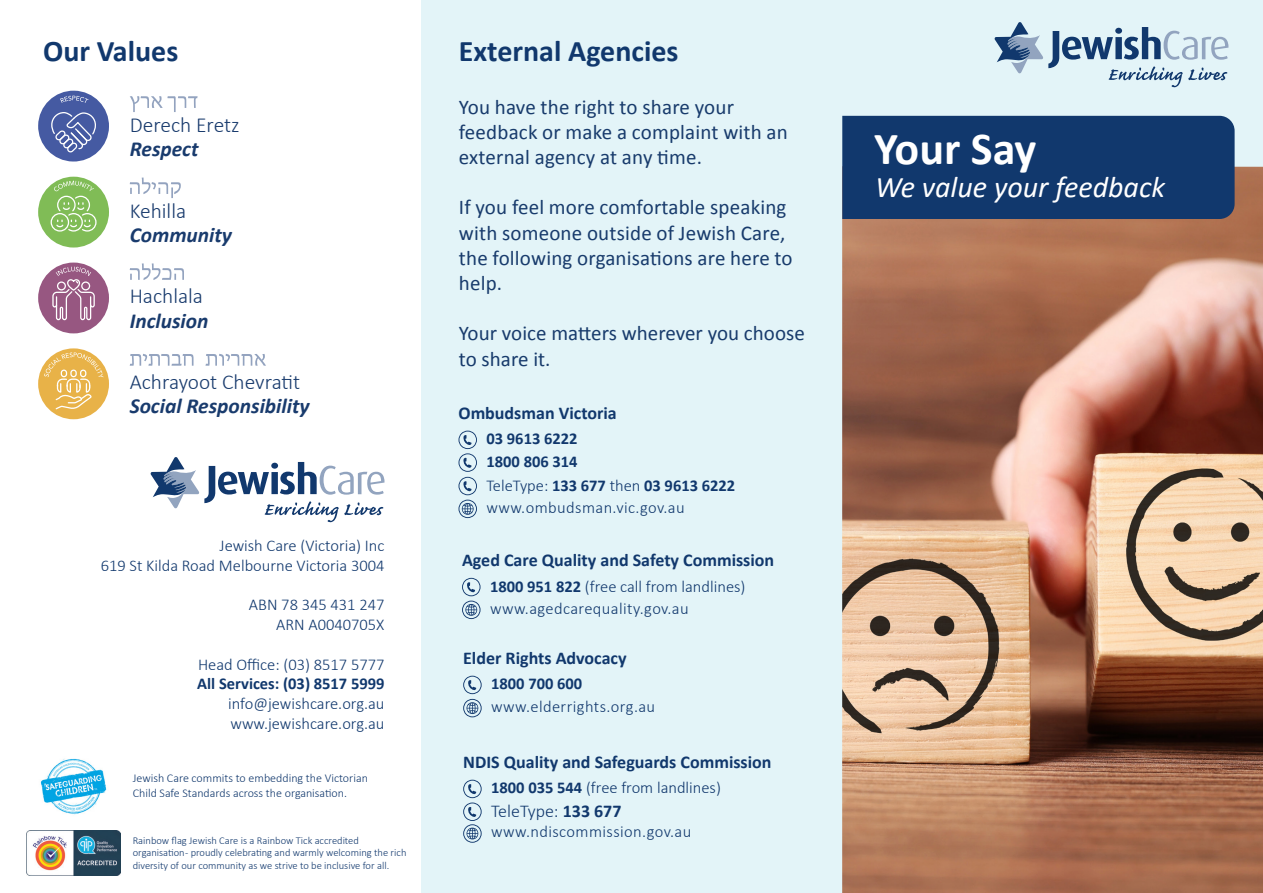
<style>
.page{position:relative;width:1263px;height:893px;background:#fff}
.page>*{position:absolute;margin:0;border:0;box-sizing:border-box;transform-origin:0 0}
.t1{font:700 46.05px "Calibri";color:#fff}
.t2{font:700 30px "Calibri";color:#11386d}
.t3{font:italic 30px "Calibri";color:#fff}
.t4{font:italic 700 21.45px "Calibri";color:#193b6d}
.t5{font:300 21.45px "Calibri";color:#193b6d}
.t6{font:21px/25.2px "Calibri";letter-spacing:.01em;color:#183b6c}
.t7{font:700 18px "Calibri";color:#11386d}
.t8{font:300 18px "Calibri";color:#11386d}
.t9{font:300 16.5px/19.8px "Calibri";color:#11386d}
.t10{font:700 16.5px/23.4px "Calibri";color:#11386d}
.t11{font:300 16.5px "Calibri";letter-spacing:.025em;color:#11386d}
.t12{font:300 12px/14.4px "Calibri";color:#11386d}
.t13{font:300 10.5px/12.6px "Calibri";color:#11386d}
.s1{font-weight:300}
.s2{font-weight:700}
</style>
<div class="page">
<div style="left:420px;top:0;width:843px;height:893px;background:#e3f4f8"></div>
<div style="left:0;top:0;width:421px;height:893px;background:#fff"></div>
<img style="left:842px;top:166px;width:421px;height:727px">
<svg style="left:994px;top:22px;width:234px;height:65px"></svg>
<div style="left:842px;top:116px;width:392px;height:103px;background:#11386d"></div>
<svg style="left:463px;top:780px;width:19px;height:63px"></svg>
<svg style="left:463px;top:676px;width:19px;height:41px"></svg>
<svg style="left:458px;top:431px;width:19px;height:87px"></svg>
<svg style="left:462px;top:578px;width:18px;height:41px"></svg>
<svg style="left:151px;top:457px;width:234px;height:65px"></svg>
<svg style="left:130px;top:96px;width:68px;height:16px"></svg>
<svg style="left:130px;top:177px;width:51px;height:21px"></svg>
<svg style="left:130px;top:263px;width:54px;height:17px"></svg>
<svg style="left:205px;top:354px;width:61px;height:12px"></svg>
<svg style="left:130px;top:354px;width:64px;height:12px"></svg>
<div style="left:38px;top:348px;width:71px;height:71px;background:#e8b248;border-radius:50%"></div>
<svg style="left:44px;top:352px;width:59px;height:58px"></svg>
<div style="left:38px;top:177px;width:71px;height:71px;background:#80bc56;border-radius:50%"></div>
<div style="left:38px;top:263px;width:71px;height:70px;background:#975781;border-radius:50%"></div>
<svg style="left:52px;top:267px;width:43px;height:54px"></svg>
<div style="left:38px;top:90px;width:71px;height:72px;background:#455aa2;border-radius:50%"></div>
<svg style="left:50px;top:112px;width:47px;height:136px"></svg>
<svg style="left:60px;top:96px;width:29px;height:7px"></svg>
<img style="left:27px;top:830px;width:93px;height:46px">
<img style="left:40px;top:758px;width:67px;height:57px">
<h2 class="t2" style="left:43px;top:32px;width:137px">Our Values</h2>
<h3 class="t5" style="left:130px;top:111px;width:111px">Derech Eretz</h3>
<h3 class="t4" style="left:130px;top:135px;width:70px">Respect</h3>
<h3 class="t5" style="left:130px;top:197px;width:58px">Kehilla</h3>
<h3 class="t4" style="left:130px;top:221px;width:104px">Community</h3>
<h3 class="t5" style="left:130px;top:283px;width:75px">Hachlala</h3>
<h3 class="t4" style="left:130px;top:307px;width:80px">Inclusion</h3>
<h3 class="t5" style="left:130px;top:369px;width:172px">Achrayoot Chevratit</h3>
<h3 class="t4" style="left:130px;top:393px;width:181px">Social Responsibility</h3>
<p class="t9" style="left:101px;top:535px;width:285px;text-align:right">Jewish Care (Victoria) Inc<br>619 St Kilda Road Melbourne Victoria 3004</p>
<p class="t9" style="left:249px;top:595px;width:137px;text-align:right">ABN 78 345 431 247<br>ARN A0040705X</p>
<p class="t9" style="left:198px;top:654px;width:188px">Head Office: (03) 8517 5777</p>
<p class="t10" style="left:197px;top:672px;width:189px">All Services: (03) 8517 5999</p>
<p class="t9" style="left:228px;top:694px;width:158px">info@jewishcare.org.au www.jewishcare.org.au</p>
<p class="t12" style="left:133px;top:771px;width:237px">Jewish Care commits to embedding the Victorian<br>Child Safe Standards across the organisation.</p>
<p class="t13" style="left:133px;top:834px;width:275px">Rainbow flag Jewish Care is a Rainbow Tick accredited organisation - proudly celebrating and warmly welcoming the rich diversity of our community as we strive to be inclusive for all.</p>
<h2 class="t2" style="left:459px;top:32px;width:221px">External Agencies</h2>
<p class="t6" style="left:459px;top:94px;width:330px">You have the right to share your feedback or make a complaint with an external agency at any time.</p>
<p class="t6" style="left:459px;top:195px;width:335px">If you feel more comfortable speaking with someone outside of Jewish Care, the following organisations are here to help.</p>
<p class="t6" style="left:459px;top:321px;width:347px">Your voice matters wherever you choose to share it.</p>
<p class="t7" style="left:458px;top:401px;width:160px">Ombudsman Victoria</p>
<p class="t10" style="left:486px;top:427px;width:93px">03 9613 6222</p>
<p class="t10" style="left:486px;top:450px;width:250px">1800 806 314<br><span class="s1">TeleType:</span> 133 677 <span class="s1">then</span> 03 9613 6222</p>
<p class="t11" style="left:486px;top:497px;width:200px">www.ombudsman.vic.gov.au</p>
<p class="t7" style="left:462px;top:548px;width:314px">Aged Care Quality and Safety Commission</p>
<p class="t9" style="left:490px;top:575px;width:257px;line-height:22.2px"><span class="s2">1800 951 822</span> (free call from landlines) www.agedcarequality.gov.au</p>
<p class="t7" style="left:463px;top:646px;width:165px">Elder Rights Advocacy</p>
<p class="t10" style="left:491px;top:672px;width:93px">1800 700 600</p>
<p class="t11" style="left:491px;top:696px;width:166px">www.elderrights.org.au</p>
<p class="t7" style="left:463px;top:750px;width:310px">NDIS Quality and Safeguards Commission</p>
<p class="t9" style="left:491px;top:778px;width:231px"><span class="s2">1800 035 544</span> (free from landlines)</p>
<p class="t8" style="left:491px;top:799px;width:132px">TeleType: <span class="s2">133 677</span></p>
<p class="t11" style="left:491px;top:822px;width:202px">www.ndiscommission.gov.au</p>
<h1 class="t1" style="left:874px;top:119px;width:164px">Your Say</h1>
<h2 class="t3" style="left:875px;top:167px;width:291px">We value your feedback</h2>
</div>
